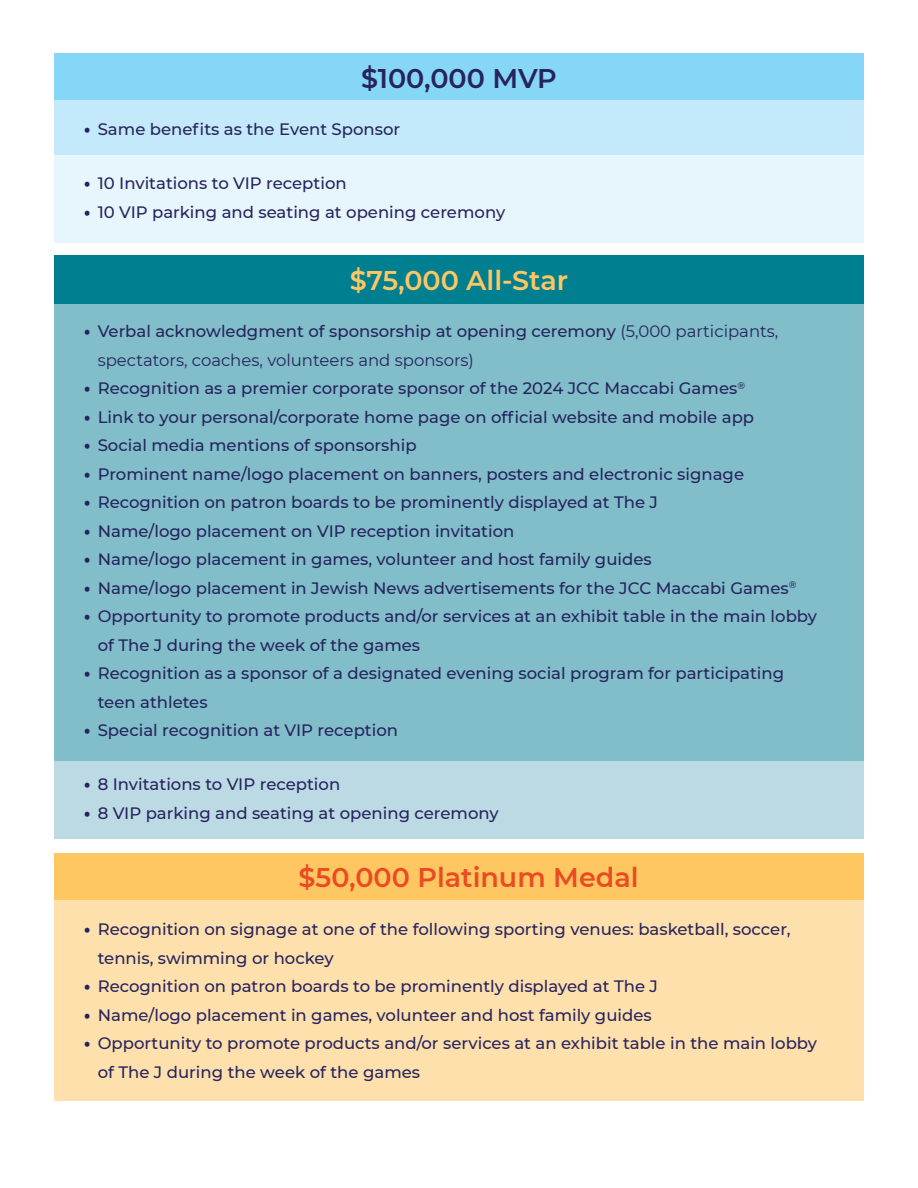
<style>
.page{position:relative;width:918px;height:1188px;background:#fff}
.page>*{position:absolute;margin:0;border:0;box-sizing:border-box;transform-origin:0 0}
.t1{font:600 27px "Montserrat";color:#eb4b23}
.t2{font:600 27px "Montserrat";color:#fec762}
.t3{font:600 27px "Montserrat";color:#27235e}
.t4{font:500 16.5px/28.5px "Montserrat";color:#27235e}
.t5{font:16.5px/28.5px "Montserrat";color:#27235e}
.s1{font-family:"Source Sans Pro";font-weight:700;font-size:18px}
.s2{font-weight:500}
</style>
<div class="page">
<div style="left:54px;top:302px;width:810px;height:460px;background:#81bec9"></div>
<div style="left:54px;top:761px;width:810px;height:78px;background:#bcdae3"></div>
<div style="left:54px;top:255px;width:810px;height:48px;background:#007f91"></div>
<div style="left:54px;top:54px;width:810px;height:48px;background:#86d6f7"></div>
<div style="left:54px;top:100px;width:810px;height:56px;background:#c3e9fa"></div>
<div style="left:54px;top:156px;width:810px;height:87px;background:#e7f6fd"></div>
<div style="left:54px;top:854px;width:810px;height:48px;background:#fec762"></div>
<div style="left:54px;top:900px;width:810px;height:201px;background:#fee0ac"></div>
<p class="t3" style="left:361px;top:59px;width:197px">$100,000 MVP</p>
<p class="t4" style="left:84px;top:115px;width:318px"><span class="s1">•</span> Same benefits as the Event Sponsor</p>
<p class="t4" style="left:84px;top:169px;width:264px"><span class="s1">•</span> 10 Invitations to VIP reception</p>
<p class="t4" style="left:84px;top:197px;width:423px"><span class="s1">•</span> 10 VIP parking and seating at opening ceremony</p>
<p class="t2" style="left:350px;top:261px;width:220px">$75,000 All-Star</p>
<p class="t5" style="left:98px;top:316px;width:682px;text-indent:-14px"><span class="s1">•</span> <span class="s2">Verbal acknowledgment of sponsorship at opening ceremony</span> (5,000 participants, spectators, coaches, volunteers and sponsors)</p>
<p class="t4" style="left:84px;top:373px;width:662px"><span class="s1">•</span> Recognition as a premier corporate sponsor of the 2024 JCC Maccabi Games<sup>®</sup></p>
<p class="t4" style="left:84px;top:402px;width:671px"><span class="s1">•</span> Link to your personal/corporate home page on official website and mobile app</p>
<p class="t4" style="left:84px;top:430px;width:334px"><span class="s1">•</span> Social media mentions of sponsorship</p>
<p class="t4" style="left:84px;top:459px;width:661px"><span class="s1">•</span> Prominent name/logo placement on banners, posters and electronic signage</p>
<p class="t4" style="left:84px;top:487px;width:575px"><span class="s1">•</span> Recognition on patron boards to be prominently displayed at The J</p>
<p class="t4" style="left:84px;top:516px;width:432px"><span class="s1">•</span> Name/logo placement on VIP reception invitation</p>
<p class="t4" style="left:84px;top:544px;width:569px"><span class="s1">•</span> Name/logo placement in games, volunteer and host family guides</p>
<p class="t4" style="left:84px;top:573px;width:714px"><span class="s1">•</span> Name/logo placement in Jewish News advertisements for the JCC Maccabi Games<sup>®</sup></p>
<p class="t4" style="left:98px;top:601px;width:721px;text-indent:-14px"><span class="s1">•</span> Opportunity to promote products and/or services at an exhibit table in the main lobby of The J during the week of the games</p>
<p class="t4" style="left:98px;top:658px;width:688px;text-indent:-14px"><span class="s1">•</span> Recognition as a sponsor of a designated evening social program for participating teen athletes</p>
<p class="t4" style="left:84px;top:715px;width:315px"><span class="s1">•</span> Special recognition at VIP reception</p>
<p class="t4" style="left:84px;top:769px;width:257px"><span class="s1">•</span> 8 Invitations to VIP reception</p>
<p class="t4" style="left:84px;top:798px;width:416px"><span class="s1">•</span> 8 VIP parking and seating at opening ceremony</p>
<p class="t1" style="left:299px;top:859px;width:341px">$50,000 Platinum Medal</p>
<p class="t4" style="left:98px;top:915px;width:694px;text-indent:-14px"><span class="s1">•</span> Recognition on signage at one of the following sporting venues: basketball, soccer, tennis, swimming or hockey</p>
<p class="t4" style="left:84px;top:972px;width:575px"><span class="s1">•</span> Recognition on patron boards to be prominently displayed at The J</p>
<p class="t4" style="left:84px;top:1000px;width:569px"><span class="s1">•</span> Name/logo placement in games, volunteer and host family guides</p>
<p class="t4" style="left:98px;top:1029px;width:721px;text-indent:-14px"><span class="s1">•</span> Opportunity to promote products and/or services at an exhibit table in the main lobby of The J during the week of the games</p>
</div>
